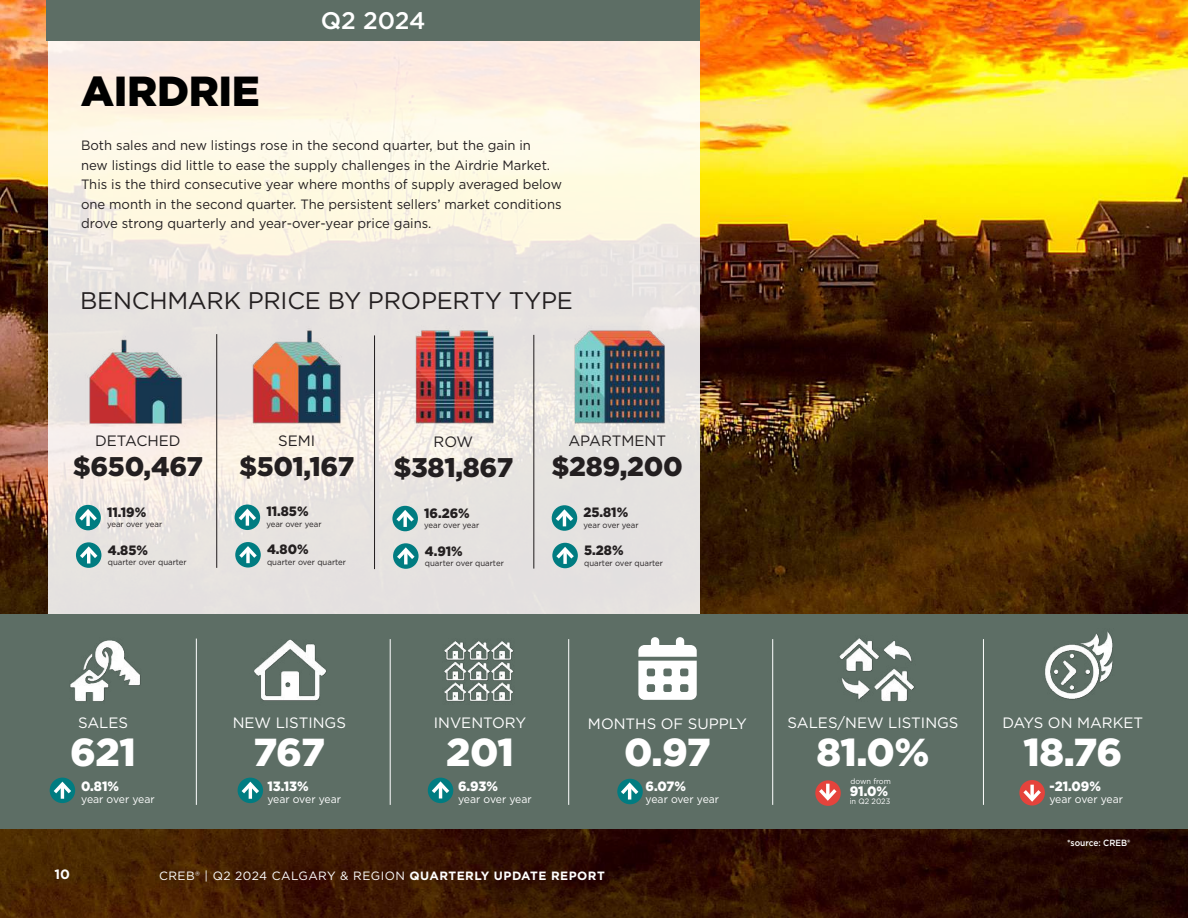
<style>
.page{position:relative;width:1188px;height:918px;background:#fff}
.page>*{position:absolute;margin:0;border:0;box-sizing:border-box;transform-origin:0 0}
.t1{font:900 42px "Gotham";letter-spacing:-.01em;color:#000}
.t2{font:900 39px "Gotham";letter-spacing:-.02em;color:#fff}
.t3{font:900 27px "Gotham";letter-spacing:-.01em;color:#231f20}
.t4{font:24px "Gotham";letter-spacing:-.01em;color:#231f20}
.t5{font:500 24px "Gotham";letter-spacing:-.005em;color:#fff}
.t6{font:15px "Gotham";color:#fff}
.t7{font:15px "Gotham";color:#231f20}
.t8{font:900 13.65px "Gotham";color:#fff;scale:.95 1}
.t9{font:13.5px/19.5px "Gotham";color:#231f20}
.t10{font:900 13.5px "Gotham";color:#231f20;scale:.95 1}
.t11{font:900 13.5px "Gotham";color:#fff;scale:.95 1}
.t12{font:700 13.5px "Gotham";color:#fff}
.t13{font:12px "Gotham";letter-spacing:.04em;color:#fff}
.t14{font:10.95px "Gotham";color:#fff;scale:.95 1}
.t15{font:500 9px "Gotham";color:#fff;scale:.93 1}
.t16{font:8.25px "Gotham";color:#231f20;scale:.95 1}
.t17{font:7.8px "Gotham";color:#fff;scale:.96 1}
.s1{font-weight:700}
</style>
<div class="page">
<img style="left:0;top:0;width:1188px;height:918px">
<svg style="left:48px;top:40px;width:652px;height:574px;background:#f0eae1"></svg>
<div style="left:47px;top:0;width:653px;height:40px;background:#5d6e65"></div>
<div style="left:0;top:614px;width:1188px;height:215px;background:#5d6e65"></div>
<img style="left:70px;top:640px;width:71px;height:61px">
<img style="left:254px;top:639px;width:73px;height:62px">
<img style="left:444px;top:641px;width:70px;height:61px">
<img style="left:839px;top:638px;width:76px;height:64px">
<img style="left:1045px;top:631px;width:68px;height:69px">
<svg style="left:638px;top:637px;width:59px;height:63px"></svg>
<hr style="left:196px;top:639px;width:1px;height:166px;background:#fff">
<hr style="left:390px;top:639px;width:1px;height:166px;background:#fff">
<hr style="left:568px;top:639px;width:1px;height:166px;background:#fff">
<hr style="left:772px;top:639px;width:1px;height:166px;background:#fff">
<hr style="left:983px;top:639px;width:1px;height:166px;background:#fff">
<div style="left:50px;top:778px;width:25px;height:25px;background:#007c81;border-radius:50%"></div>
<hr style="left:61px;top:784px;width:3px;height:15px;background:#fff">
<svg style="left:50px;top:779px;width:25px;height:18px"></svg>
<div style="left:238px;top:778px;width:25px;height:25px;background:#007c81;border-radius:50%"></div>
<hr style="left:249px;top:784px;width:3px;height:15px;background:#fff">
<svg style="left:238px;top:779px;width:25px;height:18px"></svg>
<svg style="left:1019px;top:780px;width:26px;height:26px"></svg>
<svg style="left:1020px;top:786px;width:24px;height:18px"></svg>
<svg style="left:75px;top:505px;width:26px;height:25px"></svg>
<svg style="left:76px;top:506px;width:24px;height:18px"></svg>
<hr style="left:216px;top:334px;width:1px;height:234px;background:#231f20">
<svg style="left:76px;top:542px;width:25px;height:26px"></svg>
<hr style="left:87px;top:549px;width:3px;height:14px;background:#fff">
<svg style="left:76px;top:544px;width:25px;height:18px"></svg>
<div style="left:235px;top:505px;width:25px;height:25px;background:#007c81;border-radius:50%"></div>
<hr style="left:246px;top:511px;width:3px;height:15px;background:#fff">
<svg style="left:235px;top:506px;width:25px;height:18px"></svg>
<svg style="left:235px;top:542px;width:26px;height:26px"></svg>
<svg style="left:236px;top:544px;width:24px;height:17px"></svg>
<hr style="left:374px;top:335px;width:1px;height:234px;background:#231f20">
<svg style="left:392px;top:506px;width:26px;height:25px"></svg>
<svg style="left:393px;top:507px;width:25px;height:18px"></svg>
<svg style="left:393px;top:543px;width:26px;height:26px"></svg>
<svg style="left:393px;top:545px;width:25px;height:18px"></svg>
<hr style="left:534px;top:335px;width:1px;height:234px;background:#231f20">
<svg style="left:552px;top:505px;width:25px;height:26px"></svg>
<hr style="left:563px;top:512px;width:3px;height:14px;background:#fff">
<svg style="left:552px;top:507px;width:25px;height:18px"></svg>
<svg style="left:552px;top:543px;width:26px;height:25px"></svg>
<svg style="left:553px;top:544px;width:24px;height:18px"></svg>
<img style="left:79px;top:324px;width:114px;height:114px">
<img style="left:239px;top:319px;width:115px;height:114px">
<img style="left:397px;top:319px;width:115px;height:114px">
<img style="left:562px;top:319px;width:115px;height:114px">
<svg style="left:815px;top:780px;width:26px;height:26px"></svg>
<svg style="left:816px;top:785px;width:24px;height:18px"></svg>
<div style="left:617px;top:779px;width:26px;height:25px;background:#007c81;border-radius:50%"></div>
<hr style="left:628px;top:785px;width:3px;height:15px;background:#fff">
<svg style="left:617px;top:780px;width:25px;height:18px"></svg>
<div style="left:428px;top:778px;width:25px;height:25px;background:#007c81;border-radius:50%"></div>
<hr style="left:439px;top:784px;width:3px;height:14px;background:#fff">
<svg style="left:428px;top:779px;width:25px;height:18px"></svg>
<h1 class="t1" style="left:81px;top:62px;width:180px">AIRDRIE</h1>
<h3 class="t5" style="left:321px;top:5px;width:106px">Q2 2024</h3>
<p class="t9" style="left:81px;top:135px;width:483px">Both sales and new listings rose in the second quarter, but the gain in<br>new listings did little to ease the supply challenges in the Airdrie Market.<br>This is the third consecutive year where months of supply averaged below one month in the second quarter. The persistent sellers’ market conditions drove strong quarterly and year-over-year price gains.</p>
<h3 class="t4" style="left:80px;top:285px;width:494px">BENCHMARK PRICE BY PROPERTY TYPE</h3>
<p class="t7" style="left:95px;top:431px;width:87px">DETACHED</p>
<h3 class="t3" style="left:73px;top:448px;width:132px">$650,467</h3>
<p class="t10" style="left:107px;top:503px;width:43px">11.19%</p>
<p class="t16" style="left:107px;top:519px;width:60px">year over year</p>
<p class="t10" style="left:108px;top:541px;width:44px">4.85%</p>
<p class="t16" style="left:108px;top:557px;width:85px">quarter over quarter</p>
<p class="t7" style="left:278px;top:431px;width:39px">SEMI</p>
<h3 class="t3" style="left:239px;top:447px;width:117px">$501,167</h3>
<p class="t10" style="left:266px;top:502px;width:46px">11.85%</p>
<p class="t16" style="left:266px;top:519px;width:60px">year over year</p>
<p class="t10" style="left:267px;top:540px;width:45px">4.80%</p>
<p class="t16" style="left:267px;top:557px;width:85px">quarter over quarter</p>
<p class="t7" style="left:434px;top:432px;width:41px">ROW</p>
<h3 class="t3" style="left:393px;top:449px;width:121px">$381,867</h3>
<p class="t10" style="left:424px;top:504px;width:50px">16.26%</p>
<p class="t16" style="left:424px;top:520px;width:60px">year over year</p>
<p class="t10" style="left:425px;top:542px;width:41px">4.91%</p>
<p class="t16" style="left:425px;top:558px;width:85px">quarter over quarter</p>
<p class="t7" style="left:568px;top:431px;width:99px">APARTMENT</p>
<h3 class="t3" style="left:552px;top:448px;width:133px">$289,200</h3>
<p class="t10" style="left:583px;top:503px;width:49px">25.81%</p>
<p class="t16" style="left:583px;top:519px;width:60px">year over year</p>
<p class="t10" style="left:584px;top:541px;width:43px">5.28%</p>
<p class="t16" style="left:584px;top:557px;width:85px">quarter over quarter</p>
<p class="t6" style="left:78px;top:713px;width:52px">SALES</p>
<h2 class="t2" style="left:70px;top:725px;width:67px">621</h2>
<p class="t6" style="left:233px;top:713px;width:115px">NEW LISTINGS</p>
<h2 class="t2" style="left:254px;top:725px;width:73px">767</h2>
<p class="t6" style="left:434px;top:713px;width:94px">INVENTORY</p>
<h2 class="t2" style="left:446px;top:725px;width:69px">201</h2>
<p class="t6" style="left:588px;top:714px;width:161px">MONTHS OF SUPPLY</p>
<h2 class="t2" style="left:624px;top:726px;width:88px">0.97</h2>
<p class="t6" style="left:787px;top:713px;width:173px">SALES/NEW LISTINGS</p>
<h2 class="t2" style="left:816px;top:725px;width:115px">81.0%</h2>
<p class="t6" style="left:1002px;top:713px;width:142px">DAYS ON MARKET</p>
<h2 class="t2" style="left:1023px;top:725px;width:100px">18.76</h2>
<p class="t11" style="left:81px;top:777px;width:41px">0.81%</p>
<p class="t14" style="left:81px;top:792px;width:79px">year over year</p>
<p class="t11" style="left:267px;top:777px;width:45px">13.13%</p>
<p class="t14" style="left:267px;top:792px;width:79px">year over year</p>
<p class="t11" style="left:458px;top:777px;width:44px">6.93%</p>
<p class="t14" style="left:458px;top:792px;width:79px">year over year</p>
<p class="t11" style="left:646px;top:777px;width:44px">6.07%</p>
<p class="t14" style="left:646px;top:792px;width:79px">year over year</p>
<p class="t17" style="left:850px;top:776px;width:44px">down from</p>
<p class="t8" style="left:850px;top:782px;width:42px">91.0%</p>
<p class="t17" style="left:850px;top:796px;width:44px">in Q2 2023</p>
<p class="t11" style="left:1049px;top:777px;width:56px">-21.09%</p>
<p class="t14" style="left:1049px;top:792px;width:79px">year over year</p>
<p class="t15" style="left:1067px;top:837px;width:70px">*source: CREB®</p>
<p class="t12" style="left:55px;top:865px;width:17px">10</p>
<p class="t13" style="left:159px;top:868px;width:447px">CREB® | Q2 2024 CALGARY &amp; REGION <span class="s1">QUARTERLY UPDATE REPORT</span></p>
</div>
